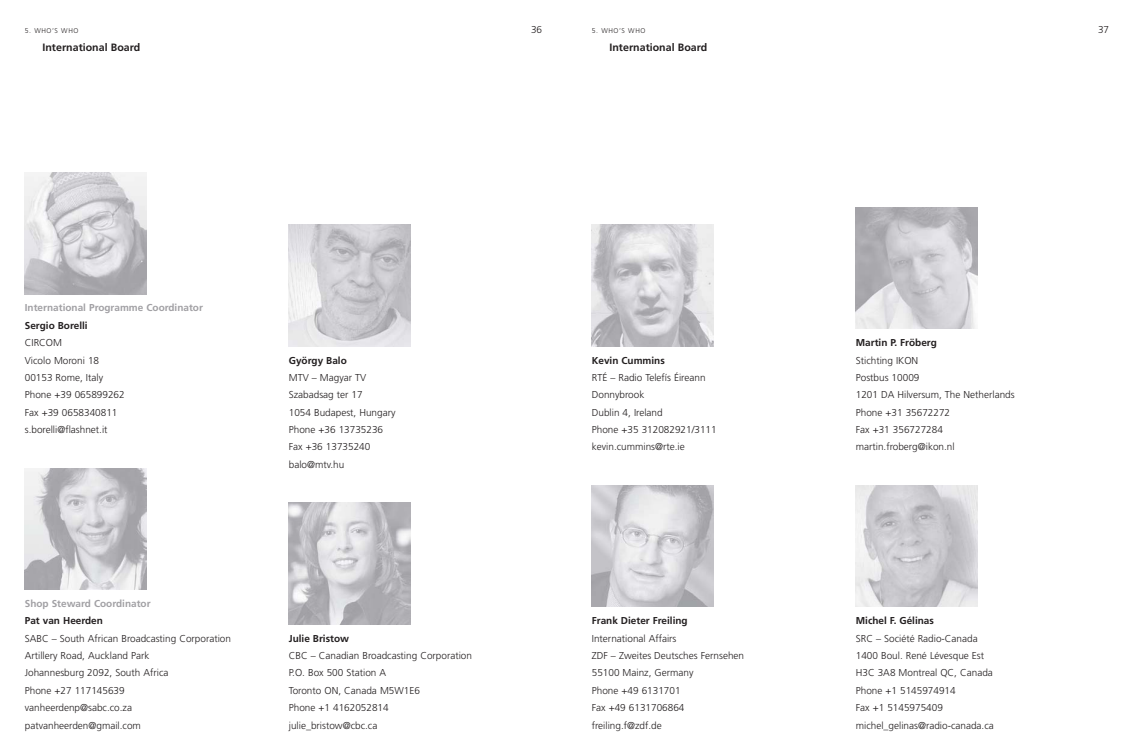
<style>
.page{position:relative;width:1134px;height:755px;background:#fff}
.page>*{position:absolute;margin:0;border:0;box-sizing:border-box;transform-origin:0 0}
.t1{font:700 10.62px "Frutiger";color:#231f20}
.t2{font:300 10px/17.4px "Frutiger";color:#231f20}
.t3{font:700 10px "Frutiger";color:#231f20}
.t4{font:700 10px "Frutiger";color:#a1a0a4}
.t5{font:300 6.88px "Frutiger";letter-spacing:.085em;color:#231f20}
</style>
<div class="page">
<img style="left:592px;top:485px;width:121px;height:122px">
<img style="left:592px;top:225px;width:121px;height:121px">
<img style="left:856px;top:485px;width:121px;height:122px">
<img style="left:856px;top:207px;width:121px;height:122px">
<img style="left:25px;top:468px;width:121px;height:121px">
<img style="left:25px;top:173px;width:121px;height:121px">
<img style="left:289px;top:503px;width:121px;height:121px">
<img style="left:289px;top:225px;width:121px;height:121px">
<p class="t5" style="left:25px;top:28px;width:55px">5. WHO’S WHO</p>
<p class="t2" style="left:531px;top:22px;width:13px">36</p>
<p class="t1" style="left:43px;top:43px;width:99px">International Board</p>
<p class="t5" style="left:592px;top:28px;width:55px">5. WHO’S WHO</p>
<p class="t2" style="left:1098px;top:22px;width:13px">37</p>
<p class="t1" style="left:609px;top:43px;width:99px">International Board</p>
<p class="t4" style="left:25px;top:304px;width:180px">International Programme Coordinator</p>
<p class="t3" style="left:25px;top:321px;width:64px">Sergio Borelli</p>
<p class="t2" style="left:25px;top:335px;width:101px">CIRCOM<br>Vicolo Moroni 18<br>00153 Rome, Italy<br>Phone +39 065899262<br>Fax +39 0658340811 s.borelli@flashnet.it</p>
<p class="t4" style="left:25px;top:599px;width:127px">Shop Steward Coordinator</p>
<p class="t3" style="left:25px;top:617px;width:80px">Pat van Heerden</p>
<p class="t2" style="left:25px;top:630px;width:208px">SABC – South African Broadcasting Corporation<br>Artillery Road, Auckland Park<br>Johannesburg 2092, South Africa<br>Phone +27 117145639 vanheerdenp@sabc.co.za patvanheerden@gmail.com</p>
<p class="t3" style="left:289px;top:356px;width:60px">György Balo</p>
<p class="t2" style="left:289px;top:369px;width:108px">MTV – Magyar TV<br>Szabadsag ter 17<br>1054 Budapest, Hungary<br>Phone +36 13735236<br>Fax +36 13735240 balo@mtv.hu</p>
<p class="t3" style="left:289px;top:634px;width:62px">Julie Bristow</p>
<p class="t2" style="left:289px;top:647px;width:185px">CBC – Canadian Broadcasting Corporation<br>P.O. Box 500 Station A<br>Toronto ON, Canada M5W1E6<br>Phone +1 4162052814 julie_bristow@cbc.ca</p>
<p class="t3" style="left:592px;top:356px;width:75px">Kevin Cummins</p>
<p class="t2" style="left:592px;top:369px;width:126px">RTÉ – Radio Telefís Éireann<br>Donnybrook<br>Dublin 4, Ireland<br>Phone +35 312082921/3111 kevin.cummins@rte.ie</p>
<p class="t3" style="left:592px;top:617px;width:97px">Frank Dieter Freiling</p>
<p class="t2" style="left:592px;top:630px;width:154px">International Affairs<br>ZDF – Zweites Deutsches Fernsehen<br>55100 Mainz, Germany<br>Phone +49 6131701<br>Fax +49 6131706864 freiling.f@zdf.de</p>
<p class="t3" style="left:856px;top:339px;width:83px">Martin P. Fröberg</p>
<p class="t2" style="left:856px;top:352px;width:160px">Stichting IKON<br>Postbus 10009<br>1201 DA Hilversum, The Netherlands<br>Phone +31 35672272<br>Fax +31 356727284 martin.froberg@ikon.nl</p>
<p class="t3" style="left:856px;top:617px;width:80px">Michel F. Gélinas</p>
<p class="t2" style="left:856px;top:630px;width:139px">SRC – Société Radio-Canada<br>1400 Boul. René Lévesque Est<br>H3C 3A8 Montreal QC, Canada<br>Phone +1 5145974914<br>Fax +1 5145975409 michel_gelinas@radio-canada.ca</p>
</div>
